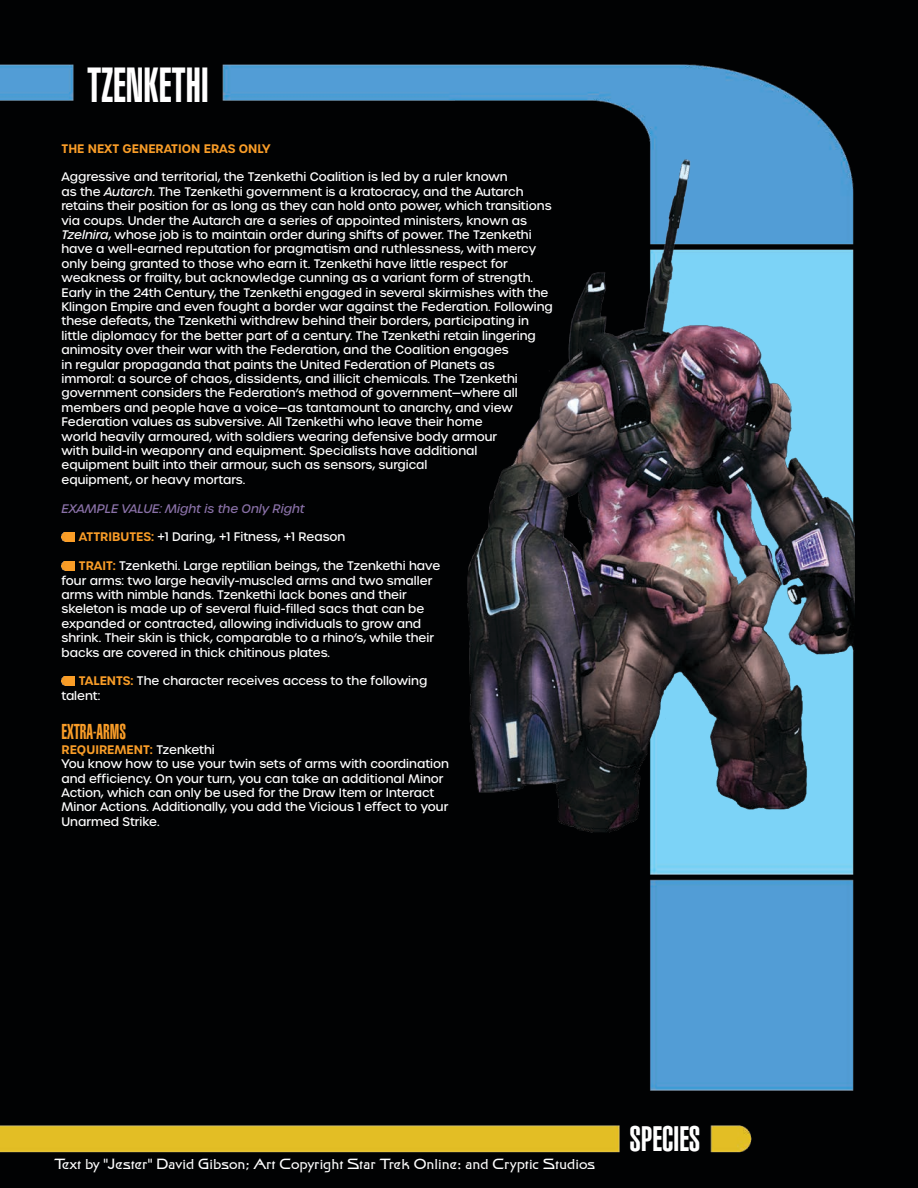
<style>
.page{position:relative;width:918px;height:1188px;background:#fff}
.page>*{position:absolute;margin:0;border:0;box-sizing:border-box;transform-origin:0 0}
.Species{font:ultra-condensed 48px "Context Ultra Condensed S Si";color:#fff;scale:.95 1}
.t1{font:ultra-condensed 34.5px "Context Ultra Condensed S Si";color:#fff}
.Talent{font:ultra-condensed 21px "Context Ultra Condensed S Si";color:#f99d28;scale:.95 1}
.Legal{font:15px "Final Frontier";color:#fff}
.t2{font:500 12px/14.4px "Urbane";color:#fff}
.t3{font:600 12px "Urbane";color:#f99d28}
.t4{font:italic 500 12px "Urbane";color:#8a71a8}
.s1{font-style:italic}
.s2{font-weight:600;color:#f99d28}
.s3{font-weight:500;color:#fff}
</style>
<div class="page">
<img style="left:1px;top:1px;width:917px;height:1187px">
<svg style="left:62px;top:532px;width:13px;height:9px"></svg>
<svg style="left:62px;top:561px;width:13px;height:9px"></svg>
<svg style="left:62px;top:676px;width:13px;height:9px"></svg>
<img style="left:467px;top:159px;width:387px;height:674px">
<p class="Species" style="left:87px;top:57px;width:130px">TZENKETHI</p>
<p class="t3" style="left:62px;top:140px;width:211px">THE NEXT GENERATION ERAS ONLY</p>
<p class="t2" style="left:62px;top:170px;width:493px">Aggressive and territorial, the Tzenkethi Coalition is led by a ruler known<br>as the <span class="s1">Autarch</span>. The Tzenkethi government is a kratocracy, and the Autarch retains their position for as long as they can hold onto power, which transitions via coups. Under the Autarch are a series of appointed ministers, known as <span class="s1">Tzelnira</span>, whose job is to maintain order during shifts of power. The Tzenkethi have a well-earned reputation for pragmatism and ruthlessness, with mercy only being granted to those who earn it. Tzenkethi have little respect for weakness or frailty, but acknowledge cunning as a variant form of strength.<br>Early in the 24th Century, the Tzenkethi engaged in several skirmishes with the Klingon Empire and even fought a border war against the Federation. Following these defeats, the Tzenkethi withdrew behind their borders, participating in little diplomacy for the better part of a century. The Tzenkethi retain lingering animosity over their war with the Federation, and the Coalition engages<br>in regular propaganda that paints the United Federation of Planets as<br>immoral: a source of chaos, dissidents, and illicit chemicals. The Tzenkethi government considers the Federation’s method of government—where all members and people have a voice—as tantamount to anarchy, and view Federation values as subversive. All Tzenkethi who leave their home<br>world heavily armoured, with soldiers wearing defensive body armour<br>with build-in weaponry and equipment. Specialists have additional<br>equipment built into their armour, such as sensors, surgical<br>equipment, or heavy mortars.</p>
<p class="t4" style="left:62px;top:500px;width:245px">EXAMPLE VALUE: Might is the Only Right</p>
<p class="t2" style="left:79px;top:530px;width:268px"><span class="s2">ATTRIBUTES:</span> +1 Daring, +1 Fitness, +1 Reason</p>
<p class="t2" style="left:62px;top:559px;width:380px;text-indent:17px"><span class="s2">TRAIT:</span> Tzenkethi. Large reptilian beings, the Tzenkethi have four arms: two large heavily-muscled arms and two smaller arms with nimble hands. Tzenkethi lack bones and their skeleton is made up of several fluid-filled sacs that can be expanded or contracted, allowing individuals to grow and shrink. Their skin is thick, comparable to a rhino’s, while their backs are covered in thick chitinous plates.</p>
<p class="t2" style="left:62px;top:674px;width:367px;text-indent:17px"><span class="s2">TALENTS:</span> The character receives access to the following talent:</p>
<p class="Talent" style="left:62px;top:720px;width:69px">EXTRA-ARMS</p>
<p class="t3" style="left:62px;top:741px;width:155px">REQUIREMENT: <span class="s3">Tzenkethi</span></p>
<p class="t2" style="left:62px;top:757px;width:389px">You know how to use your twin sets of arms with coordination and efficiency. On your turn, you can take an additional Minor Action, which can only be used for the Draw Item or Interact Minor Actions. Additionally, you add the Vicious 1 effect to your Unarmed Strike.</p>
<p class="Legal" style="left:54px;top:1157px;width:543px">Text by "Jester" David Gibson; Art Copyright Star Trek Online: and Cryptic Studios</p>
<h2 class="t1" style="left:630px;top:1119px;width:72px">SPECIES</h2>
</div>
